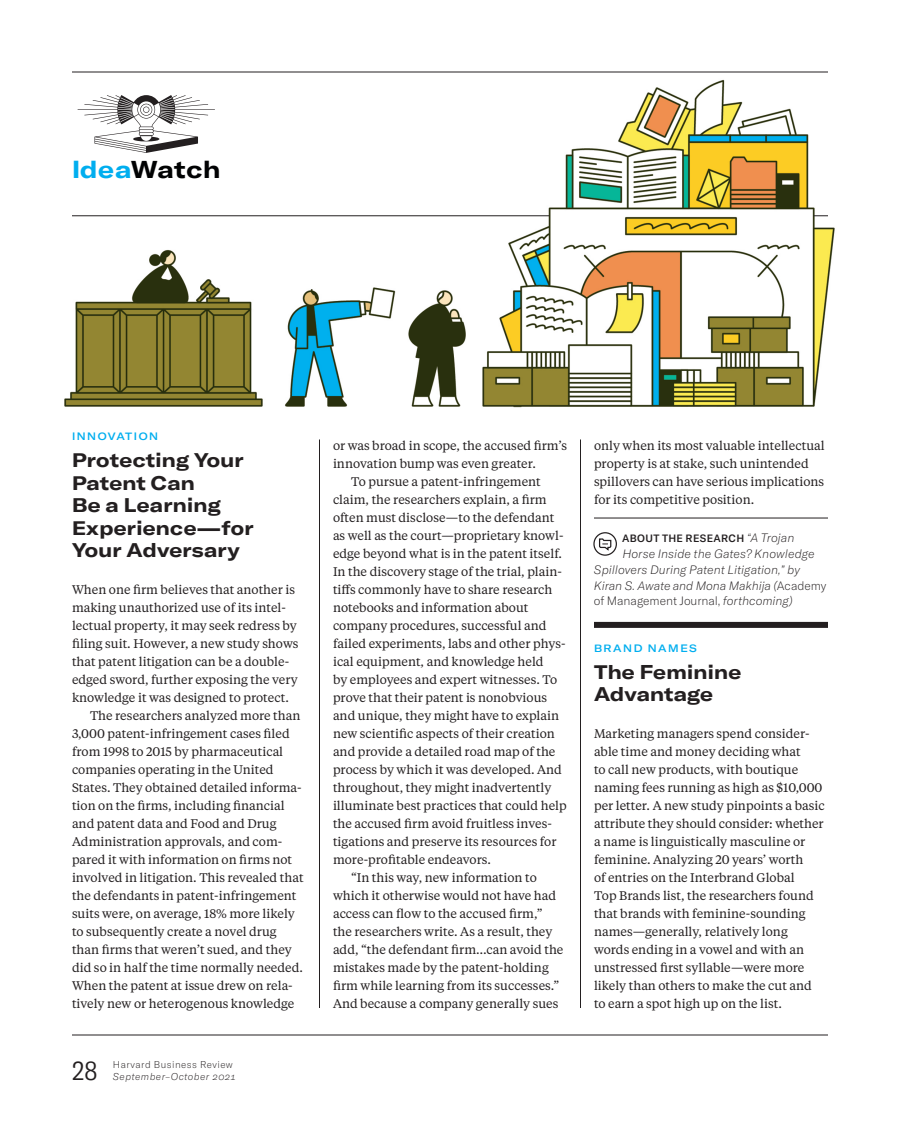
<style>
.page{position:relative;width:918px;height:1134px;background:#fff}
.page>*{position:absolute;margin:0;border:0;box-sizing:border-box;transform-origin:0 0}
.t1{font:300 condensed 26.25px "GT America";color:#231f20}
.t2{font:700 expanded 24px "GT America";letter-spacing:.025em;color:#010203}
.t3{font:700 expanded 19.5px/22.5px "GT America";letter-spacing:.015em;color:#231f20}
.t4{font:12.45px/18px "Tiempos Text";color:#231f20}
.t5{font:italic 100 12px/15.8px "GT America";color:#231f20}
.t6{font:500 10.5px "GT America";letter-spacing:.03em;color:#231f20}
.t7{font:500 expanded 10.5px "GT America";letter-spacing:.145em;color:#00aeef}
.t8{font:100 9.75px "GT America";letter-spacing:.05em;color:#231f20}
.t9{font:italic 100 9.75px "GT America";letter-spacing:.05em;color:#231f20}
.s1{color:#00aeef}
.s2{font-weight:100;font-style:italic;font-size:12px}
.s3{font-style:normal}
</style>
<div class="page">
<hr style="left:319px;top:440px;width:1px;height:568px;background:#231f20">
<div style="left:594px;top:622px;width:234px;height:6px;background:#231f20"></div>
<hr style="left:594px;top:518px;width:234px;height:1px;background:#231f20">
<div style="left:593px;top:532px;width:24px;height:24px;border:1px solid #231f20;border-radius:50%"></div>
<svg style="left:598px;top:538px;width:14px;height:14px"></svg>
<hr style="left:580px;top:440px;width:1px;height:568px;background:#231f20">
<img style="left:64px;top:79px;width:771px;height:329px">
<hr style="left:72px;top:72px;width:756px;height:1px;background:#231f20">
<hr style="left:72px;top:1035px;width:756px;height:1px;background:#231f20">
<hr style="left:72px;top:216px;width:477px;height:1px;background:#231f20">
<svg style="left:814px;top:216px;width:14px;height:1px"></svg>
<svg style="left:78px;top:95px;width:137px;height:58px"></svg>
<h2 class="t2" style="left:72px;top:154px;width:150px"><span class="s1">Idea</span>Watch</h2>
<p class="t7" style="left:72px;top:430px;width:88px">INNOVATION</p>
<h3 class="t3" style="left:72px;top:449px;width:183px">Protecting Your<br>Patent Can<br>Be a Learning<br>Experience—for<br>Your Adversary</h3>
<p class="t4" style="left:72px;top:581px;width:224px">When one firm believes that another is</p>
<p class="t4" style="left:72px;top:599px;width:216px">making unauthorized use of its intel-</p>
<p class="t4" style="left:72px;top:617px;width:226px">lectual property, it may seek redress by</p>
<p class="t4" style="left:72px;top:635px;width:228px">filing suit. However, a new study shows</p>
<p class="t4" style="left:72px;top:653px;width:219px">that patent litigation can be a double-</p>
<p class="t4" style="left:72px;top:671px;width:227px">edged sword, further exposing the very</p>
<p class="t4" style="left:72px;top:689px;width:219px">knowledge it was designed to protect.</p>
<p class="t4" style="left:90px;top:707px;width:212px">The researchers analyzed more than</p>
<p class="t4" style="left:72px;top:725px;width:219px">3,000 patent-infringement cases filed</p>
<p class="t4" style="left:72px;top:743px;width:213px">from 1998 to 2015 by pharmaceutical</p>
<p class="t4" style="left:72px;top:761px;width:203px">companies operating in the United</p>
<p class="t4" style="left:72px;top:779px;width:231px">States. They obtained detailed informa-</p>
<p class="t4" style="left:72px;top:797px;width:214px">tion on the firms, including financial</p>
<p class="t4" style="left:72px;top:815px;width:206px">and patent data and Food and Drug</p>
<p class="t4" style="left:72px;top:833px;width:212px">Administration approvals, and com-</p>
<p class="t4" style="left:72px;top:851px;width:222px">pared it with information on firms not</p>
<p class="t4" style="left:72px;top:869px;width:233px">involved in litigation. This revealed that</p>
<p class="t4" style="left:72px;top:887px;width:226px">the defendants in patent-infringement</p>
<p class="t4" style="left:72px;top:905px;width:224px">suits were, on average, 18% more likely</p>
<p class="t4" style="left:72px;top:923px;width:206px">to subsequently create a novel drug</p>
<p class="t4" style="left:72px;top:941px;width:221px">than firms that weren’t sued, and they</p>
<p class="t4" style="left:72px;top:959px;width:232px">did so in half the time normally needed.</p>
<p class="t4" style="left:72px;top:977px;width:222px">When the patent at issue drew on rela-</p>
<p class="t4" style="left:72px;top:995px;width:224px">tively new or heterogenous knowledge</p>
<h1 class="t1" style="left:72px;top:1061px;width:27px">28</h1>
<p class="t8" style="left:113px;top:1061px;width:122px">Harvard Business Review</p>
<p class="t9" style="left:113px;top:1073px;width:125px">September–October 2021</p>
<p class="t4" style="left:333px;top:437px;width:236px">or was broad in scope, the accused firm’s</p>
<p class="t4" style="left:333px;top:455px;width:204px">innovation bump was even greater.</p>
<p class="t4" style="left:351px;top:473px;width:191px">To pursue a patent-infringement</p>
<p class="t4" style="left:333px;top:491px;width:215px">claim, the researchers explain, a firm</p>
<p class="t4" style="left:333px;top:509px;width:223px">often must disclose—to the defendant</p>
<p class="t4" style="left:333px;top:527px;width:232px">as well as the court—proprietary knowl-</p>
<p class="t4" style="left:333px;top:545px;width:231px">edge beyond what is in the patent itself.</p>
<p class="t4" style="left:333px;top:563px;width:231px">In the discovery stage of the trial, plain-</p>
<p class="t4" style="left:333px;top:581px;width:221px">tiffs commonly have to share research</p>
<p class="t4" style="left:333px;top:599px;width:197px">notebooks and information about</p>
<p class="t4" style="left:333px;top:617px;width:215px">company procedures, successful and</p>
<p class="t4" style="left:333px;top:635px;width:234px">failed experiments, labs and other phys-</p>
<p class="t4" style="left:333px;top:653px;width:212px">ical equipment, and knowledge held</p>
<p class="t4" style="left:333px;top:671px;width:226px">by employees and expert witnesses. To</p>
<p class="t4" style="left:333px;top:689px;width:216px">prove that their patent is nonobvious</p>
<p class="t4" style="left:333px;top:707px;width:228px">and unique, they might have to explain</p>
<p class="t4" style="left:333px;top:725px;width:223px">new scientific aspects of their creation</p>
<p class="t4" style="left:333px;top:743px;width:224px">and provide a detailed road map of the</p>
<p class="t4" style="left:333px;top:761px;width:230px">process by which it was developed. And</p>
<p class="t4" style="left:333px;top:779px;width:220px">throughout, they might inadvertently</p>
<p class="t4" style="left:333px;top:797px;width:235px">illuminate best practices that could help</p>
<p class="t4" style="left:333px;top:815px;width:220px">the accused firm avoid fruitless inves-</p>
<p class="t4" style="left:333px;top:833px;width:225px">tigations and preserve its resources for</p>
<p class="t4" style="left:333px;top:851px;width:160px">more-profitable endeavors.</p>
<p class="t4" style="left:351px;top:869px;width:187px">“In this way, new information to</p>
<p class="t4" style="left:333px;top:887px;width:225px">which it otherwise would not have had</p>
<p class="t4" style="left:333px;top:905px;width:211px">access can flow to the accused firm,”</p>
<p class="t4" style="left:333px;top:923px;width:221px">the researchers write. As a result, they</p>
<p class="t4" style="left:333px;top:941px;width:232px">add, “the defendant firm…can avoid the</p>
<p class="t4" style="left:333px;top:959px;width:217px">mistakes made by the patent-holding</p>
<p class="t4" style="left:333px;top:977px;width:228px">firm while learning from its successes.”</p>
<p class="t4" style="left:333px;top:995px;width:227px">And because a company generally sues</p>
<p class="t4" style="left:594px;top:437px;width:232px">only when its most valuable intellectual property is at stake, such unintended spillovers can have serious implications for its competitive position.</p>
<p class="t6" style="left:622px;top:535px;width:174px">ABOUT THE RESEARCH <span class="s2">“A Trojan</span></p>
<p class="t5" style="left:594px;top:547px;width:234px;text-indent:28px">Horse Inside the Gates? Knowledge Spill overs During Patent Litigation,” by Kiran S. Awate and Mona Makhija (<span class="s3">Academy of Management Journal,</span> forthcoming)</p>
<p class="t7" style="left:594px;top:641px;width:104px">BRAND NAMES</p>
<h3 class="t3" style="left:594px;top:660px;width:149px">The Feminine<br>Advantage</h3>
<p class="t4" style="left:594px;top:725px;width:232px">Marketing managers spend consider&shy;able time and money deciding what<br>to call new products, with boutique naming fees running as high as $10,000 per letter. A new study pinpoints a basic attribute they should consider: whether a name is linguistically masculine or feminine. Analyzing 20 years’ worth<br>of entries on the Interbrand Global<br>Top Brands list, the researchers found that brands with feminine-sounding names—generally, relatively long words ending in a vowel and with an unstressed first syllable—were more likely than others to make the cut and to earn a spot high up on the list.</p>
</div>
